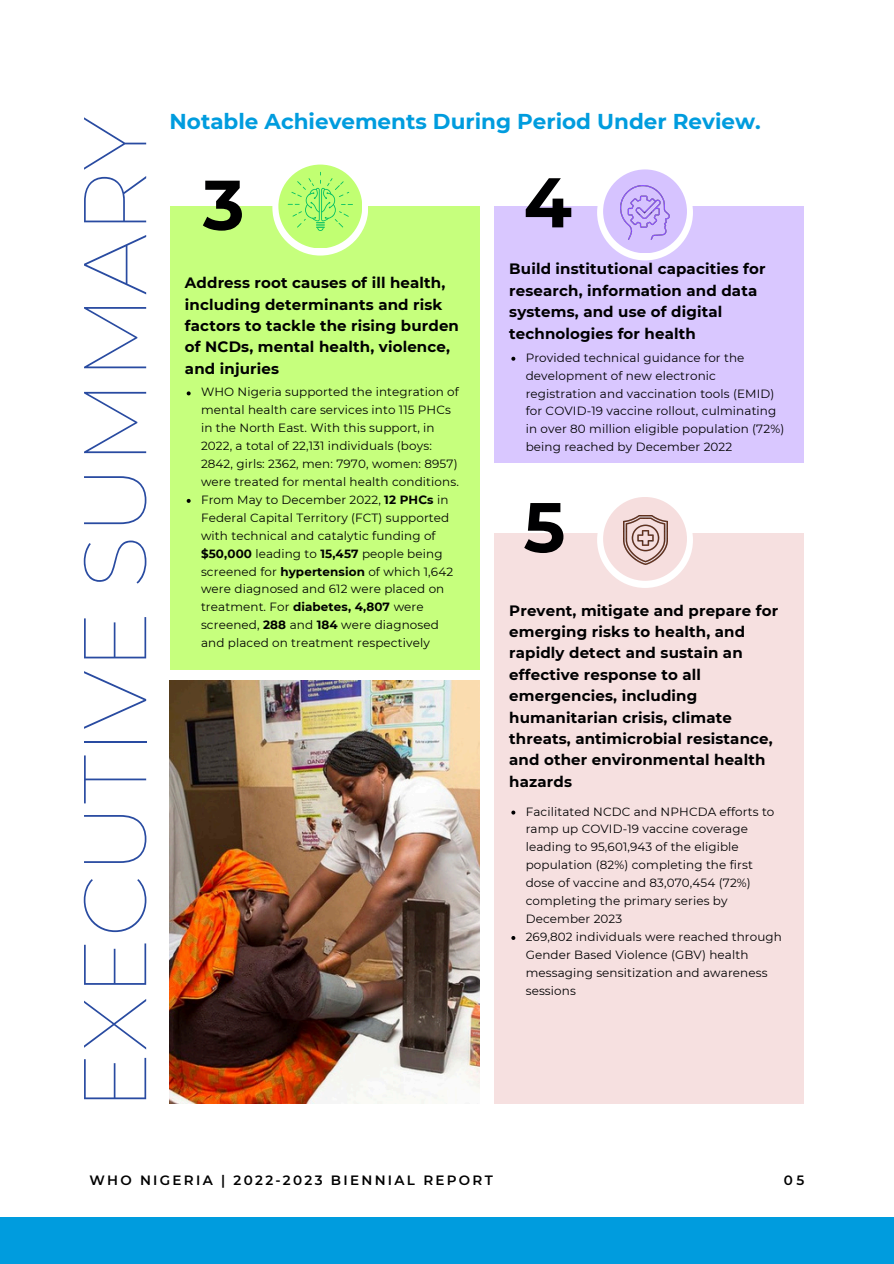
<style>
.page{position:relative;width:894px;height:1264px;background:#fff}
.page>*{position:absolute;margin:0;border:0;box-sizing:border-box;transform-origin:0 0}
.t1{font:100 88.8px "Montserrat";color:#294ba1}
.t2{font:700 70.2px "Montserrat";color:#000001}
.t3{font:700 21.45px "Montserrat";color:#009cde}
.t4{font:700 15px/21.3px "Montserrat";letter-spacing:.01em;color:#000001}
.t5{font:600 13.5px "Montserrat";letter-spacing:.17em;color:#000}
.t6{font:600 13.5px "Montserrat";color:#000001}
.t7{font:12px/17.9px "Montserrat";letter-spacing:.01em;color:#000001}
.s1{font-weight:700}
</style>
<div class="page">
<div style="left:0;top:1217px;width:893px;height:46px;background:#009cde"></div>
<div style="left:169px;top:206px;width:310px;height:463px;background:#c6ff7d"></div>
<div style="left:494px;top:206px;width:309px;height:257px;background:#d6c3ff"></div>
<div style="left:272px;top:160px;width:96px;height:95px;background:#fff;border-radius:50%"></div>
<div style="left:278px;top:164px;width:84px;height:84px;background:#c1ff72;border-radius:50%"></div>
<div style="left:597px;top:164px;width:95px;height:96px;background:#fff;border-radius:50%"></div>
<div style="left:603px;top:169px;width:83px;height:84px;background:#d6c3ff;border-radius:50%"></div>
<div style="left:494px;top:533px;width:310px;height:570px;background:#f6dede"></div>
<div style="left:597px;top:492px;width:95px;height:96px;background:#fff;border-radius:50%"></div>
<div style="left:603px;top:497px;width:83px;height:84px;background:#f6dede;border-radius:50%"></div>
<img style="left:169px;top:680px;width:310px;height:423px">
<svg style="left:187px;top:391px;width:4px;height:4px"></svg>
<svg style="left:187px;top:499px;width:4px;height:4px"></svg>
<svg style="left:511px;top:357px;width:4px;height:4px"></svg>
<svg style="left:511px;top:810px;width:4px;height:4px"></svg>
<svg style="left:511px;top:936px;width:4px;height:3px"></svg>
<svg style="left:288px;top:172px;width:65px;height:59px"></svg>
<img style="left:620px;top:185px;width:49px;height:54px">
<img style="left:623px;top:515px;width:44px;height:49px">
<h2 class="t1" style="left:60px;top:1111px;width:996px;rotate:-90deg">EXECUTIVE SUMMARY</h2>
<h4 class="t3" style="left:169px;top:108px;width:592px">Notable Achievements During Period Under Review.</h4>
<p class="t2" style="left:203px;top:162px;width:43px">3</p>
<h4 class="t2" style="left:523px;top:159px;width:50px">4</h4>
<p class="t4" style="left:185px;top:272px;width:275px">Address root causes of ill health, including determinants and risk factors to tackle the rising burden of NCDs, mental health, violence, and injuries</p>
<p class="t7" style="left:201px;top:383px;width:259px">WHO Nigeria supported the integration of mental health care services into 115 PHCs in the North East. With this support, in 2022, a total of 22,131 individuals (boys:<br>2842, girls: 2362, men: 7970, women: 8957) were treated for mental health conditions.</p>
<p class="t7" style="left:201px;top:490px;width:253px">From May to December 2022, <span class="s1">12 PHCs</span> in Federal Capital Territory (FCT) supported with technical and catalytic funding of <span class="s1">$50,000</span> leading to <span class="s1">15,457</span> people being screened for <span class="s1">hypertension</span> of which 1,642 were diagnosed and 612 were placed on treatment. For <span class="s1">diabetes, 4,807</span> were screened, <span class="s1">288</span> and <span class="s1">184</span> were diagnosed and placed on treatment respectively</p>
<p class="t4" style="left:509px;top:258px;width:258px">Build institutional capacities for research, information and data systems, and use of digital technologies for health</p>
<p class="t7" style="left:525px;top:348px;width:260px">Provided technical guidance for the development of new electronic registration and vaccination tools (EMID) for COVID-19 vaccine rollout, culminating in over 80 million eligible population (72%) being reached by December 2022</p>
<p class="t2" style="left:523px;top:484px;width:43px">5</p>
<h4 class="t4" style="left:509px;top:599px;width:270px">Prevent, mitigate and prepare for emerging risks to health, and rapidly detect and sustain an effective response to all emergencies, including humanitarian crisis, climate threats, antimicrobial resistance, and other environmental health hazards</h4>
<p class="t7" style="left:525px;top:802px;width:250px">Facilitated NCDC and NPHCDA efforts to ramp up COVID-19 vaccine coverage leading to 95,601,943 of the eligible population (82%) completing the first dose of vaccine and 83,070,454 (72%) completing the primary series by December 2023</p>
<p class="t7" style="left:525px;top:927px;width:258px">269,802 individuals were reached through<br>Gender Based Violence (GBV) health messaging sensitization and awareness sessions</p>
<p class="t5" style="left:89px;top:1172px;width:405px">WHO NIGERIA | 2022-2023 BIENNIAL REPORT</p>
<p class="t6" style="left:783px;top:1172px;width:22px">05</p>
</div>
